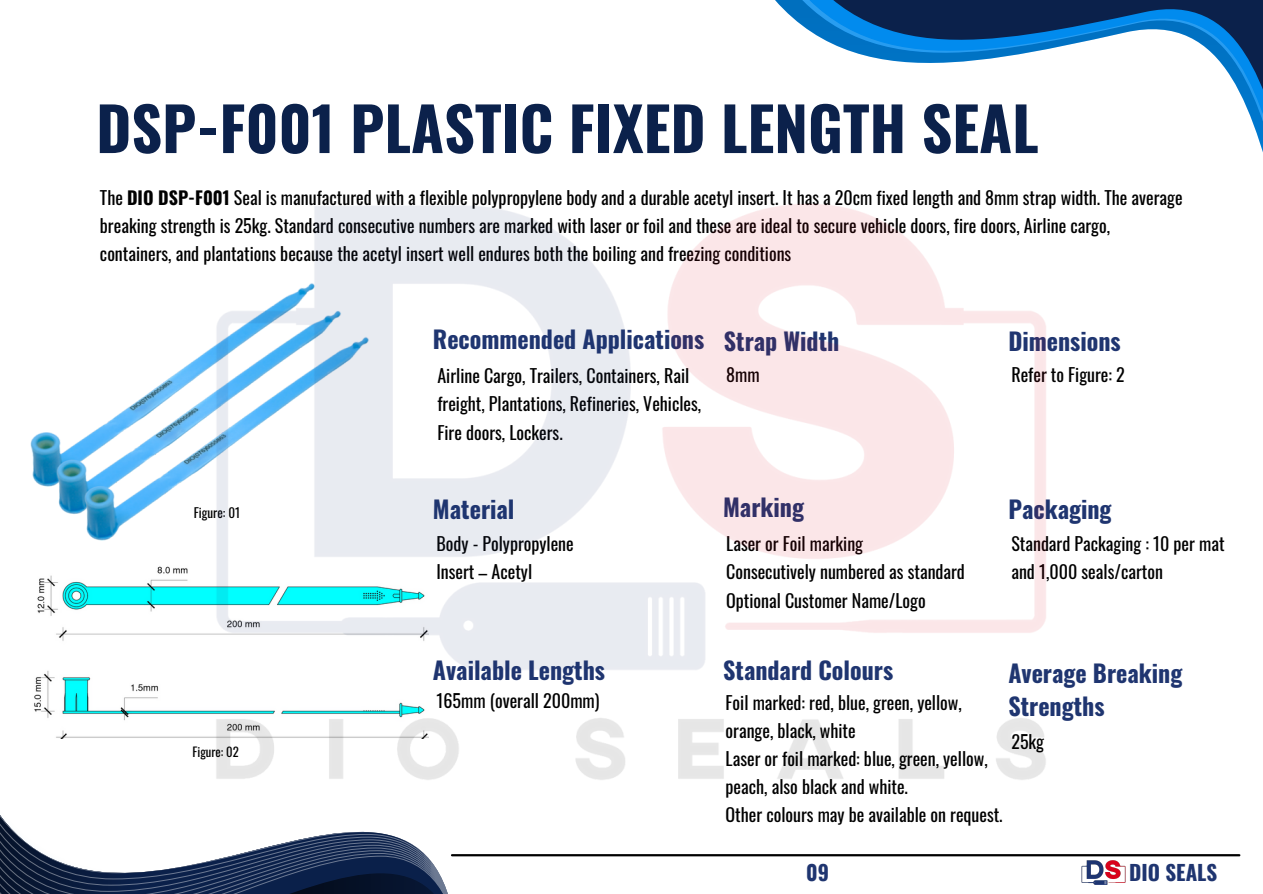
<style>
.page{position:relative;width:1263px;height:894px;background:#fff}
.page>*{position:absolute;margin:0;border:0;box-sizing:border-box;transform-origin:0 0}
.t1{font:700 60px "Oswald";color:#0b214b}
.t2{font:700 24px/32.5px "Oswald";color:#1f3570}
.t3{font:700 21px "Oswald";color:#1f3570}
.t4{font:18px/28px "Oswald";color:#000}
.t5{font:13.05px "Oswald";color:#000}
.t6{font:12.6px "Oswald";color:#000}
.s1{font-weight:700}
</style>
<div class="page">
<svg style="left:0;top:815px;width:458px;height:78px"></svg>
<svg style="left:775px;top:0;width:488px;height:152px"></svg>
<svg style="left:1040px;top:0;width:223px;height:47px;background:#2d659a"></svg>
<hr style="left:452px;top:853px;width:787px;height:3px;background:#000">
<img style="left:30px;top:351px;width:177px;height:190px">
<img style="left:1081px;top:860px;width:44px;height:25px">
<img style="left:34px;top:566px;width:173px;height:172px">
<img style="left:207px;top:68px;width:848px;height:755px">
<p class="t1" style="left:96px;top:81px;width:944px">DSP-F001 PLASTIC FIXED LENGTH SEAL</p>
<p class="t4" style="left:100px;top:183px;width:1084px">The <span class="s1">DIO DSP-F001</span> Seal is manufactured with a flexible polypropylene body and a durable acetyl insert. It has a 20cm fixed length and 8mm strap width. The average breaking strength is 25kg. Standard consecutive numbers are marked with laser or foil and these are ideal to secure vehicle doors, fire doors, Airline cargo, containers, and plantations because the acetyl insert well endures both the boiling and freezing conditions</p>
<p class="t5" style="left:194px;top:502px;width:48px">Figure: 01</p>
<p class="t6" style="left:193px;top:741px;width:48px">Figure: 02</p>
<p class="t2" style="left:433px;top:321px;width:273px">Recommended Applications</p>
<p class="t4" style="left:437px;top:361px;width:265px">Airline Cargo, Trailers, Containers, Rail freight, Plantations, Refineries, Vehicles,<br>Fire doors, Lockers.</p>
<p class="t2" style="left:724px;top:323px;width:117px">Strap Width</p>
<p class="t4" style="left:726px;top:360px;width:35px">8mm</p>
<p class="t2" style="left:1008px;top:323px;width:114px">Dimensions</p>
<p class="t4" style="left:1011px;top:360px;width:115px">Refer to Figure: 2</p>
<p class="t2" style="left:433px;top:492px;width:83px">Material</p>
<p class="t4" style="left:436px;top:529px;width:139px">Body - Polypropylene</p>
<p class="t4" style="left:436px;top:557px;width:97px">Insert – Acetyl</p>
<p class="t2" style="left:433px;top:652px;width:174px">Available Lengths</p>
<p class="t4" style="left:436px;top:685px;width:165px">165mm (overall 200mm)</p>
<p class="t2" style="left:723px;top:490px;width:83px">Marking</p>
<p class="t4" style="left:726px;top:529px;width:138px">Laser or Foil marking</p>
<p class="t4" style="left:726px;top:557px;width:240px">Consecutively numbered as standard<br>Optional Customer Name/Logo</p>
<p class="t2" style="left:1008px;top:492px;width:105px">Packaging</p>
<p class="t4" style="left:1011px;top:529px;width:215px">Standard Packaging : 10 per mat and 1,000 seals/carton</p>
<p class="t2" style="left:723px;top:652px;width:171px">Standard Colours</p>
<p class="t2" style="left:1008px;top:656px;width:176px">Average Breaking<br>Strengths</p>
<p class="t4" style="left:1011px;top:726px;width:34px">25kg</p>
<p class="t4" style="left:726px;top:687px;width:238px">Foil marked: red, blue, green, yellow, orange, black, white</p>
<p class="t4" style="left:726px;top:743px;width:264px">Laser or foil marked: blue, green, yellow, peach, also black and white.</p>
<p class="t4" style="left:726px;top:799px;width:279px">Other colours may be available on request.</p>
<p class="t3" style="left:806px;top:855px;width:24px">09</p>
<p class="t3" style="left:1129px;top:855px;width:90px">DIO SEALS</p>
</div>
